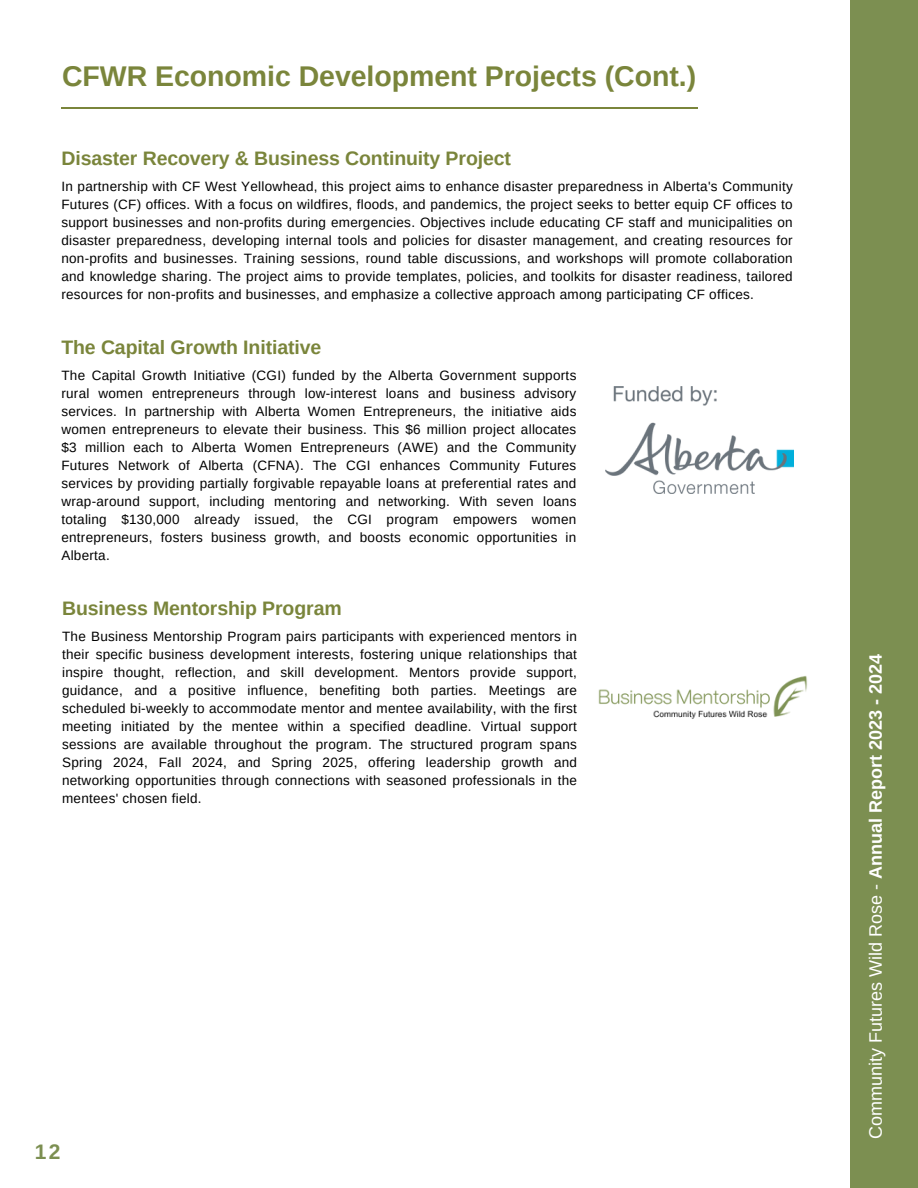
<style>
.page{position:relative;width:918px;height:1188px;background:#fff}
.page>*{position:absolute;margin:0;border:0;box-sizing:border-box;transform-origin:0 0}
.t1{font:700 28.5px "Arimo";color:#7a853b}
.t2{font:700 21px "Arimo";color:#7c8f51}
.t3{font:700 19.5px "Arimo";letter-spacing:-.005em;color:#7a853b}
.t4{font:18px "Arimo";color:#fff}
.t5{font:13.5px/18px "Arimo";letter-spacing:.02em;color:#000;text-align:justify}
.s1{font-weight:700}
</style>
<div class="page">
<hr style="left:61px;top:108px;width:637px;height:1px;background:#7a853b">
<div style="left:850px;top:0;width:68px;height:1188px;background:#7c8f51"></div>
<img style="left:605px;top:386px;width:188px;height:107px">
<img style="left:598px;top:676px;width:210px;height:43px">
<p class="t1" style="left:62px;top:60px;width:636px">CFWR Economic Development Projects (Cont.)</p>
<h2 class="t3" style="left:61px;top:147px;width:451px">Disaster Recovery &amp; Business Continuity Project</h2>
<p class="t5" style="left:61px;top:177px;width:733px">In partnership with CF West Yellowhead, this project aims to enhance disaster preparedness in Alberta's Community Futures (CF) offices. With a focus on wildfires, floods, and pandemics, the project seeks to better equip CF offices to support businesses and non-profits during emergencies. Objectives include educating CF staff and municipalities on disaster preparedness, developing internal tools and policies for disaster management, and creating resources for non-profits and businesses. Training sessions, round table discussions, and workshops will promote collaboration and knowledge sharing. The project aims to provide templates, policies, and toolkits for disaster readiness, tailored resources for non-profits and businesses, and emphasize a collective approach among participating CF offices.</p>
<p class="t3" style="left:61px;top:336px;width:261px">The Capital Growth Initiative</p>
<p class="t5" style="left:61px;top:366px;width:517px">The Capital Growth Initiative (CGI) funded by the Alberta Government supports rural women entrepreneurs through low-interest loans and business advisory services. In partnership with Alberta Women Entrepreneurs, the initiative aids women entrepreneurs to elevate their business. This $6 million project allocates $3 million each to Alberta Women Entrepreneurs (AWE) and the Community Futures Network of Alberta (CFNA). The CGI enhances Community Futures services by providing partially forgivable repayable loans at preferential rates and wrap-around support, including mentoring and networking. With seven loans totaling $130,000 already issued, the CGI program empowers women entrepreneurs, fosters business growth, and boosts economic opportunities in Alberta.</p>
<h3 class="t3" style="left:62px;top:598px;width:281px">Business Mentorship Program</h3>
<p class="t5" style="left:62px;top:628px;width:517px">The Business Mentorship Program pairs participants with experienced mentors in their specific business development interests, fostering unique relationships that inspire thought, reflection, and skill development. Mentors provide support, guidance, and a positive influence, benefiting both parties. Meetings are scheduled bi-weekly to accommodate mentor and mentee availability, with the first meeting initiated by the mentee within a specified deadline. Virtual support sessions are available throughout the program. The structured program spans Spring 2024, Fall 2024, and Spring 2025, offering leadership growth and networking opportunities through connections with seasoned professionals in the mentees' chosen field.</p>
<p class="t2" style="left:35px;top:1140px;width:27px">12</p>
<h2 class="t4" style="left:865px;top:1139px;width:486px;rotate:-90deg">Community Futures Wild Rose - <span class="s1">Annual Report 2023 - 2024</span></h2>
</div>
